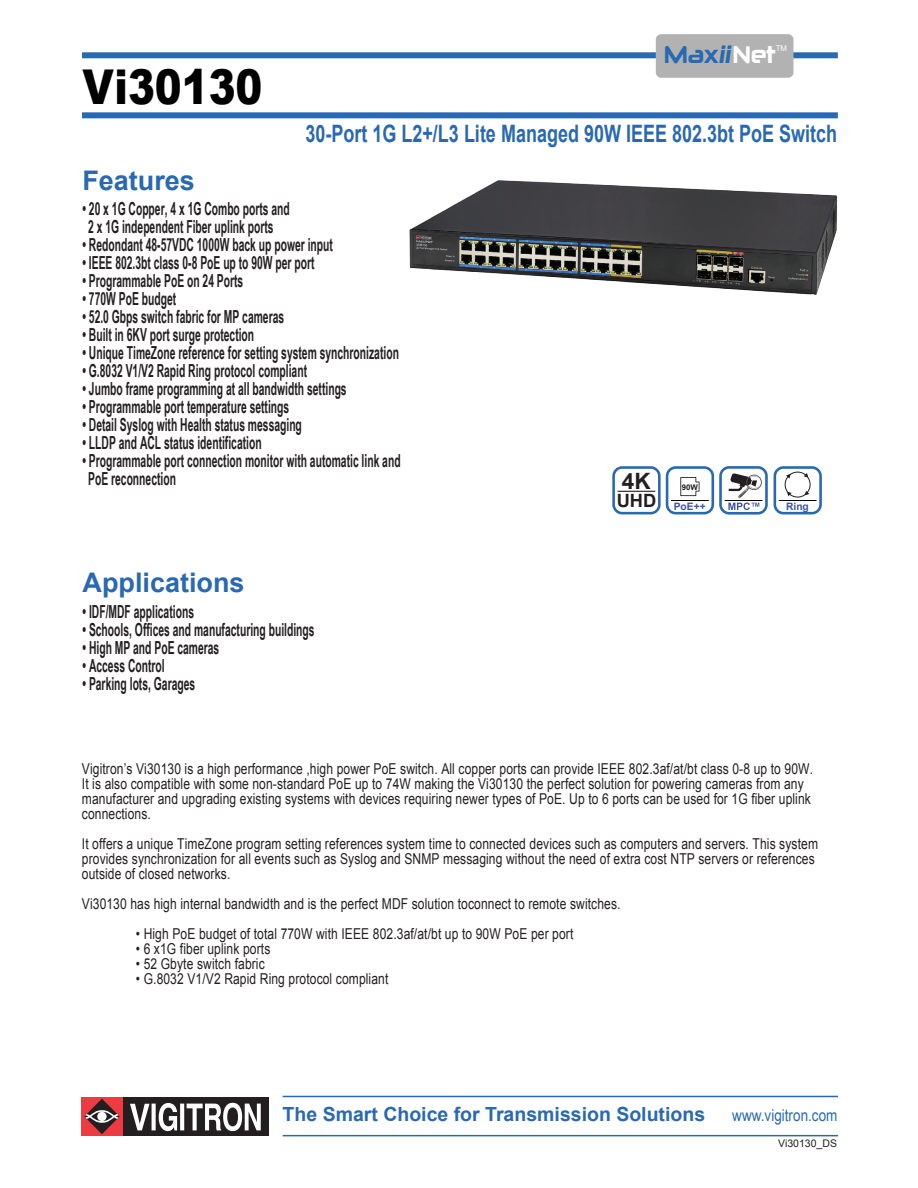
<style>
.page{position:relative;width:918px;height:1188px;background:#fff}
.page>*{position:absolute;margin:0;border:0;box-sizing:border-box;transform-origin:0 0}
.t1{font:900 48px "Arial";color:#000;scale:.84 1}
.t2{font:700 27px "Arial";color:#2968b3}
.t3{font:700 24.3px "Neuropolitical W00";color:#276ab1;scale:.8 1}
.t4{font:700 24px "Arial";color:#2968b3;scale:.75 1}
.t5{font:700 22.5px "Arial";color:#231f20}
.t6{font:700 19.5px "Arial";color:#2968b3}
.t7{font:700 18.3px "Arial";color:#231f20}
.t8{font:700 18px/18px "Arial Narrow";color:#231f20;text-align:center;scale:.7 1}
.t9{font:16.5px "Arial Narrow";color:#2968b3}
.t10{font:15px/15px "Arial";letter-spacing:.01em;color:#231f20;scale:.81 1}
.t11{font:10.5px "Arial";color:#231f20}
.t12{font:700 10.2px "Arial";color:#3a54a4}
.t13{font:700 7.8px "Arial";color:#231f20}
.t14{font:7.8px "Arial";color:#fff}
.s1{font-style:italic}
.s2{color:#fff}
</style>
<div class="page">
<div style="left:82px;top:112px;width:756px;height:6px;background:#2968b3"></div>
<div style="left:82px;top:52px;width:756px;height:6px;background:#2968b3"></div>
<hr style="left:283px;top:1135px;width:555px;height:1px;background:#2968b3">
<div style="left:123px;top:1097px;width:146px;height:39px;background:#231f20"></div>
<svg style="left:130px;top:1103px;width:131px;height:28px"></svg>
<div style="left:81px;top:1097px;width:42px;height:39px;background:#ee3a41"></div>
<svg style="left:84px;top:1099px;width:36px;height:35px"></svg>
<hr style="left:283px;top:1096px;width:555px;height:1px;background:#2968b3">
<img style="left:381px;top:34px;width:457px;height:445px">
<svg style="left:612px;top:466px;width:156px;height:49px"></svg>
<svg style="left:774px;top:466px;width:48px;height:48px"></svg>
<hr style="left:725px;top:500px;width:37px;height:1px;background:#050504">
<hr style="left:779px;top:500px;width:38px;height:1px;background:#050504">
<hr style="left:671px;top:500px;width:38px;height:1px;background:#050504">
<hr style="left:618px;top:491px;width:37px;height:1px;background:#050504">
<h1 class="t1" style="left:83px;top:52px;width:216px">Vi30130</h1>
<h3 class="t3" style="left:664px;top:39px;width:141px">Max<span class="s1">ii</span><span class="s2">Net</span></h3>
<p class="t14" style="left:776px;top:43px;width:13px">TM</p>
<h3 class="t4" style="left:305px;top:118px;width:710px">30-Port 1G L2+/L3 Lite Managed 90W IEEE 802.3bt PoE Switch</h3>
<h2 class="t2" style="left:82px;top:162px;width:114px">Features</h2>
<p class="t8" style="left:82px;top:199px;width:298px">• 20 x 1G Copper, 4 x 1G Combo ports and<br>2 x 1G independent Fiber uplink ports</p>
<p class="t8" style="left:82px;top:235px;width:359px">• Redondant 48-57VDC 1000W back up power input</p>
<p class="t8" style="left:82px;top:253px;width:333px">• IEEE 802.3bt class 0-8 PoE up to 90W per port</p>
<p class="t8" style="left:82px;top:271px;width:231px">• Programmable PoE on 24 Ports</p>
<p class="t8" style="left:82px;top:289px;width:135px">• 770W PoE budget</p>
<p class="t8" style="left:82px;top:307px;width:290px">• 52.0 Gbps switch fabric for MP cameras</p>
<p class="t8" style="left:82px;top:325px;width:247px">• Built in 6KV port surge protection</p>
<p class="t8" style="left:82px;top:343px;width:454px">• Unique TimeZone reference for setting system synchronization</p>
<p class="t8" style="left:82px;top:361px;width:322px">• G.8032 V1/V2 Rapid Ring protocol compliant</p>
<p class="t8" style="left:82px;top:379px;width:379px">• Jumbo frame programming at all bandwidth settings</p>
<p class="t8" style="left:82px;top:397px;width:297px">• Programmable port temperature settings</p>
<p class="t8" style="left:82px;top:415px;width:315px">• Detail Syslog with Health status messaging</p>
<p class="t8" style="left:82px;top:433px;width:258px">• LLDP and ACL status identification</p>
<p class="t8" style="left:88px;top:451px;width:448px;text-align:left;text-indent:-6px">• Programmable port connection monitor with automatic link and<br>PoE reconnection</p>
<h2 class="t2" style="left:83px;top:565px;width:164px">Applications</h2>
<p class="t8" style="left:83px;top:602px;width:161px">• IDF/MDF applications</p>
<p class="t8" style="left:83px;top:620px;width:333px">• Schools, Offices and manufacturing buildings</p>
<p class="t8" style="left:83px;top:638px;width:197px">• High MP and PoE cameras</p>
<p class="t8" style="left:83px;top:656px;width:119px">• Access Control</p>
<p class="t8" style="left:83px;top:674px;width:163px">• Parking lots, Garages</p>
<h3 class="t5" style="left:622px;top:466px;width:30px">4K</h3>
<p class="t13" style="left:682px;top:482px;width:18px">90W</p>
<p class="t7" style="left:617px;top:489px;width:41px">UHD</p>
<p class="t12" style="left:786px;top:499px;width:24px">Ring</p>
<p class="t12" style="left:674px;top:499px;width:33px">PoE++</p>
<p class="t10" style="left:82px;top:762px;width:904px">Vigitron’s Vi30130 is a high performance ,high power PoE switch. All copper ports can provide IEEE 802.3af/at/bt class 0-8 up to 90W.<br>It is also compatible with some non-standard PoE up to 74W making the Vi30130 the perfect solution for powering cameras from any manufacturer and upgrading existing systems with devices requiring newer types of PoE. Up to 6 ports can be used for 1G fiber uplink connections.</p>
<p class="t10" style="left:82px;top:837px;width:910px">It offers a unique TimeZone program setting references system time to connected devices such as computers and servers. This system provides synchronization for all events such as Syslog and SNMP messaging without the need of extra cost NTP servers or references outside of closed networks.</p>
<p class="t10" style="left:82px;top:897px;width:667px">Vi30130 has high internal bandwidth and is the perfect MDF solution toconnect to remote switches.</p>
<p class="t10" style="left:136px;top:927px;width:542px">• High PoE budget of total 770W with IEEE 802.3af/at/bt up to 90W PoE per port</p>
<p class="t10" style="left:136px;top:942px;width:168px">• 6 x1G fiber uplink ports</p>
<p class="t10" style="left:136px;top:957px;width:161px">• 52 Gbyte switch fabric</p>
<p class="t10" style="left:136px;top:972px;width:313px">• G.8032 V1/V2 Rapid Ring protocol compliant</p>
<h3 class="t6" style="left:283px;top:1101px;width:424px">The Smart Choice for Transmission Solutions</h3>
<p class="t9" style="left:732px;top:1103px;width:107px">www.vigitron.com</p>
<p class="t11" style="left:778px;top:1137px;width:60px">Vi30130_DS</p>
</div>
